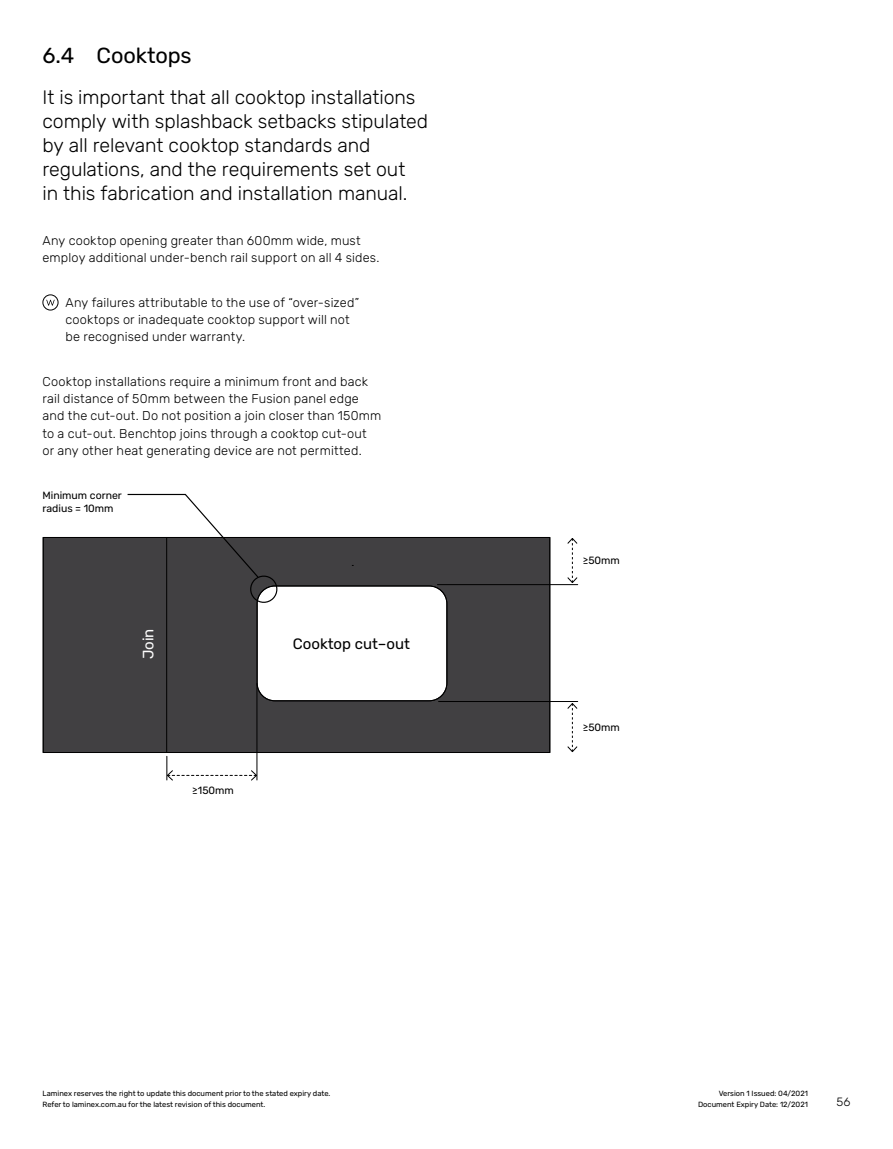
<style>
.page{position:relative;width:893px;height:1149px;background:#fff}
.page>*{position:absolute;margin:0;border:0;box-sizing:border-box;transform-origin:0 0}
.t1{font:21.75px "Rubik";letter-spacing:-.01em;color:#000}
.t2{font:300 19.5px/24px "Rubik";letter-spacing:-.005em;color:#000}
.t3{font:15px "Rubik";color:#000}
.t4{font:15px "Rubik";color:#fff}
.t5{font:300 12.75px/17.2px "Rubik";letter-spacing:.01em;color:#000}
.t6{font:300 12px "Rubik";color:#000}
.t7{font:10.5px/12.6px "Rubik";color:#000}
.t8{font:7.5px "Rubik";color:#000}
</style>
<div class="page">
<svg style="left:46px;top:300px;width:9px;height:5px"></svg>
<div style="left:43px;top:294px;width:15px;height:16px;border:1px solid #000;border-radius:50%"></div>
<svg style="left:43px;top:537px;width:507px;height:215px"></svg>
<hr style="left:166px;top:537px;width:1px;height:215px;background:#000">
<hr style="left:437px;top:584px;width:141px;height:1px;background:#000">
<hr style="left:439px;top:701px;width:139px;height:1px;background:#000">
<svg style="left:567px;top:538px;width:11px;height:45px"></svg>
<svg style="left:567px;top:703px;width:11px;height:49px"></svg>
<hr style="left:257px;top:683px;width:1px;height:96px;background:#000">
<svg style="left:167px;top:756px;width:90px;height:24px"></svg>
<svg style="left:126px;top:493px;width:154px;height:110px"></svg>
<h1 class="t1" style="left:43px;top:43px;width:151px">6.4 Cooktops</h1>
<h2 class="t2" style="left:43px;top:86px;width:387px">It is important that all cooktop installations comply with splashback setbacks stipulated by all relevant cooktop standards and regulations, and the requirements set out<br>in this fabrication and installation manual.</h2>
<p class="t5" style="left:43px;top:232px;width:339px">Any cooktop opening greater than 600mm wide, must employ additional under-bench rail support on all 4 sides.</p>
<p class="t5" style="left:66px;top:294px;width:295px">Any failures attributable to the use of “over-sized” cooktops or inadequate cooktop support will not be recognised under warranty.</p>
<p class="t5" style="left:43px;top:373px;width:340px">Cooktop installations require a minimum front and back rail distance of 50mm between the Fusion panel edge and the cut-out. Do not position a join closer than 150mm to a cut-out. Benchtop joins through a cooktop cut-out or any other heat generating device are not permitted.</p>
<p class="t7" style="left:43px;top:489px;width:81px">Minimum corner radius = 10mm</p>
<p class="t4" style="left:140px;top:659px;width:32px;rotate:-90deg">Join</p>
<p class="t7" style="left:192px;top:784px;width:43px">≥150mm</p>
<p class="t3" style="left:293px;top:635px;width:119px">Cooktop cut–out</p>
<p class="t7" style="left:583px;top:554px;width:39px">≥50mm</p>
<p class="t7" style="left:583px;top:721px;width:39px">≥50mm</p>
<p class="t8" style="left:43px;top:1088px;width:289px">Laminex reserves the right to update this document prior to the stated expiry date.</p>
<p class="t8" style="left:719px;top:1088px;width:91px">Version 1 Issued: 04/2021</p>
<p class="t8" style="left:43px;top:1099px;width:224px">Refer to laminex.com.au for the latest revision of this document.</p>
<p class="t8" style="left:698px;top:1099px;width:111px">Document Expiry Date: 12/2021</p>
<p class="t6" style="left:837px;top:1095px;width:15px">56</p>
</div>
